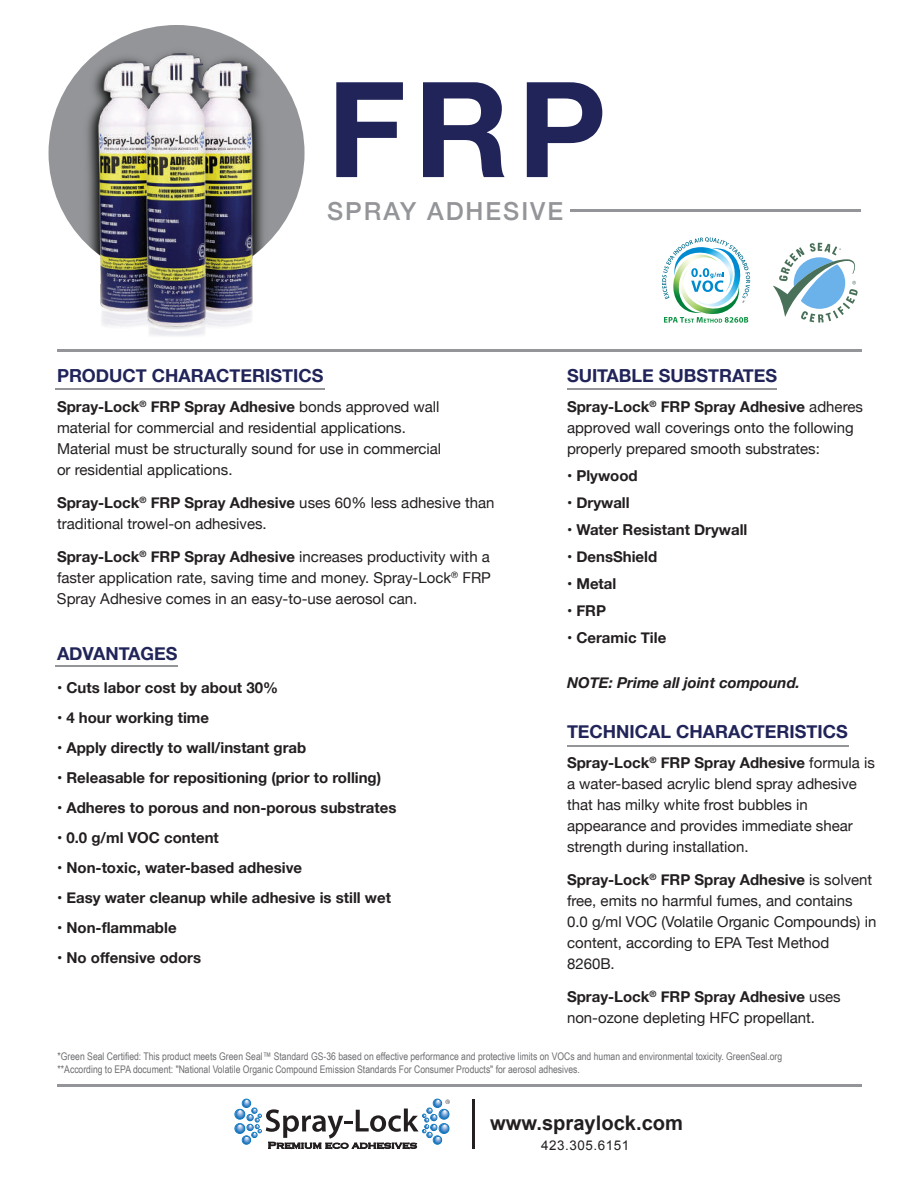
<style>
.page{position:relative;width:918px;height:1188px;background:#fff}
.page>*{position:absolute;margin:0;border:0;box-sizing:border-box;transform-origin:0 0}
.t1{font:700 132.75px "Helvetica Neue";color:#212459}
.t2{font:500 24.9px "Helvetica Neue";letter-spacing:.08em;color:#939598}
.t3{font:700 20.1px "Arial";color:#231f20}
.t4{font:700 18px "Helvetica Neue";color:#212459}
.t5{font:15px/21px "Helvetica Neue";color:#231f20}
.t6{font:700 15px "Helvetica Neue";color:#231f20}
.t7{font:italic 700 15px "Helvetica Neue";color:#231f20}
.t8{font:13.35px "Arial";letter-spacing:.04em;color:#231f20}
.t9{font:10.5px/12.6px "Arial Narrow";color:#6c6d70}
.t10{font:3.75px "Myriad Pro";color:#231f20}
.s1{font-weight:700}
</style>
<div class="page">
<svg style="left:235px;top:1099px;width:215px;height:51px"></svg>
<hr style="left:473px;top:1099px;width:2px;height:49px;background:#231f20">
<hr style="left:57px;top:1084px;width:804px;height:2px;background:#939598">
<hr style="left:55px;top:388px;width:269px;height:1px;background:#939598">
<hr style="left:567px;top:388px;width:210px;height:1px;background:#939598">
<hr style="left:567px;top:745px;width:282px;height:2px;background:#939598">
<hr style="left:55px;top:665px;width:123px;height:1px;background:#939598">
<hr style="left:57px;top:349px;width:804px;height:2px;background:#939598">
<img style="left:48px;top:25px;width:257px;height:311px">
<hr style="left:571px;top:209px;width:290px;height:3px;background:#939598">
<svg style="left:773px;top:243px;width:85px;height:80px"></svg>
<svg style="left:662px;top:237px;width:88px;height:86px"></svg>
<h1 class="t1" style="left:327px;top:26px;width:281px">FRP</h1>
<h2 class="t2" style="left:327px;top:191px;width:238px">SPRAY ADHESIVE</h2>
<p class="t10" style="left:743px;top:300px;width:4px">**</p>
<p class="t10" style="left:839px;top:247px;width:3px">*</p>
<p class="t4" style="left:57px;top:362px;width:268px">PRODUCT CHARACTERISTICS</p>
<p class="t5" style="left:57px;top:397px;width:386px"><span class="s1">Spray-Lock</span><sup>®</sup> <span class="s1">FRP Spray Adhesive</span> bonds approved wall material for commercial and residential applications.<br>Material must be structurally sound for use in commercial or residential applications.</p>
<p class="t5" style="left:57px;top:493px;width:439px"><span class="s1">Spray-Lock</span><sup>®</sup> <span class="s1">FRP Spray Adhesive</span> uses 60% less adhesive than traditional trowel-on adhesives.</p>
<p class="t5" style="left:57px;top:547px;width:436px;text-align:justify"><span class="s1">Spray-Lock</span><sup>®</sup> <span class="s1">FRP Spray Adhesive</span> increases productivity with a faster application rate, saving time and money. Spray-Lock<sup>®</sup> FRP Spray Adhesive comes in an easy-to-use aerosol can.</p>
<p class="t4" style="left:57px;top:639px;width:122px">ADVANTAGES</p>
<p class="t6" style="left:57px;top:675px;width:223px">• Cuts labor cost by about 30%</p>
<p class="t6" style="left:57px;top:705px;width:154px">• 4 hour working time</p>
<p class="t6" style="left:57px;top:735px;width:251px">• Apply directly to wall/instant grab</p>
<p class="t6" style="left:57px;top:765px;width:326px">• Releasable for repositioning (prior to rolling)</p>
<p class="t6" style="left:57px;top:795px;width:341px">• Adheres to porous and non-porous substrates</p>
<p class="t6" style="left:57px;top:825px;width:163px">• 0.0 g/ml VOC content</p>
<p class="t6" style="left:57px;top:855px;width:247px">• Non-toxic, water-based adhesive</p>
<p class="t6" style="left:57px;top:885px;width:336px">• Easy water cleanup while adhesive is still wet</p>
<p class="t6" style="left:57px;top:915px;width:121px">• Non-flammable</p>
<p class="t6" style="left:57px;top:945px;width:146px">• No offensive odors</p>
<p class="t4" style="left:567px;top:362px;width:212px">SUITABLE SUBSTRATES</p>
<p class="t5" style="left:567px;top:397px;width:297px"><span class="s1">Spray-Lock</span><sup>®</sup> <span class="s1">FRP Spray Adhesive</span> adheres approved wall coverings onto the following properly prepared smooth substrates:</p>
<p class="t6" style="left:567px;top:464px;width:72px">• Plywood</p>
<p class="t6" style="left:567px;top:491px;width:64px">• Drywall</p>
<p class="t6" style="left:567px;top:518px;width:182px">• Water Resistant Drywall</p>
<p class="t6" style="left:567px;top:545px;width:92px">• DensShield</p>
<p class="t6" style="left:567px;top:572px;width:51px">• Metal</p>
<p class="t6" style="left:567px;top:599px;width:41px">• FRP</p>
<p class="t6" style="left:567px;top:626px;width:101px">• Ceramic Tile</p>
<p class="t7" style="left:567px;top:671px;width:235px">NOTE: Prime all joint compound.</p>
<p class="t4" style="left:567px;top:717px;width:282px">TECHNICAL CHARACTERISTICS</p>
<p class="t5" style="left:567px;top:753px;width:309px"><span class="s1">Spray-Lock</span><sup>®</sup> <span class="s1">FRP Spray Adhesive</span> formula is a water-based acrylic blend spray adhesive that has milky white frost bubbles in appearance and provides immediate shear strength during installation.</p>
<p class="t5" style="left:567px;top:870px;width:311px"><span class="s1">Spray-Lock</span><sup>®</sup> <span class="s1">FRP Spray Adhesive</span> is solvent free, emits no harmful fumes, and contains 0.0 g/ml VOC (Volatile Organic Compounds) in content, according to EPA Test Method 8260B.</p>
<p class="t5" style="left:567px;top:987px;width:275px"><span class="s1">Spray-Lock</span><sup>®</sup> <span class="s1">FRP Spray Adhesive</span> uses non-ozone depleting HFC propellant.</p>
<p class="t9" style="left:58px;top:1050px;width:726px">*Green Seal Certified: This product meets Green Seal™ Standard GS-36 based on effective performance and protective limits on VOCs and human and environmental toxicity. GreenSeal.org **According to EPA document: "National Volatile Organic Compound Emission Standards For Consumer Products" for aerosol adhesives.</p>
<h3 class="t3" style="left:490px;top:1110px;width:194px">www.spraylock.com</h3>
<p class="t8" style="left:541px;top:1137px;width:89px">423.305.6151</p>
</div>
